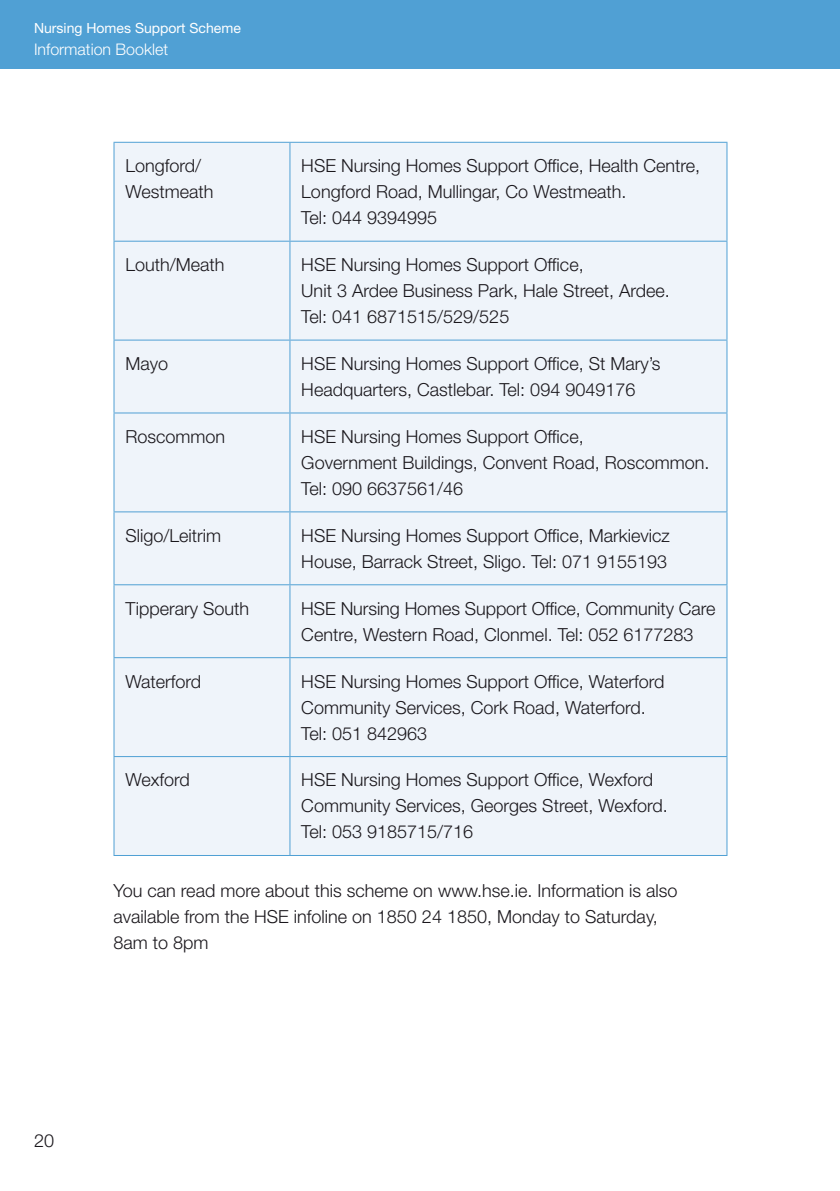
<style>
.page{position:relative;width:840px;height:1191px;background:#fff}
.page>*{position:absolute;margin:0;border:0;box-sizing:border-box;transform-origin:0 0}
.t1{font:300 18px/26px "Helvetica Neue LT Std";color:#1a171c}
.t2{font:300 16px "Helvetica Neue LT Std";color:#fff}
.t3{font:14px "Helvetica Neue LT Std";color:#fff}
</style>
<div class="page">
<div style="left:0;top:0;width:839px;height:68px;background:#50a0d4"></div>
<div style="left:114px;top:143px;width:612px;height:712px;background:#eff4fa"></div>
<hr style="left:113px;top:142px;width:177px;height:1px;background:#50a0d4">
<hr style="left:113px;top:143px;width:1px;height:98px;background:#50a0d4">
<hr style="left:290px;top:142px;width:437px;height:1px;background:#50a0d4">
<hr style="left:289px;top:143px;width:1px;height:98px;background:#50a0d4">
<hr style="left:726px;top:143px;width:1px;height:98px;background:#50a0d4">
<hr style="left:113px;top:241px;width:177px;height:1px;background:#50a0d4">
<hr style="left:113px;top:242px;width:1px;height:97px;background:#50a0d4">
<hr style="left:290px;top:241px;width:437px;height:1px;background:#50a0d4">
<hr style="left:289px;top:242px;width:1px;height:97px;background:#50a0d4">
<hr style="left:726px;top:242px;width:1px;height:97px;background:#50a0d4">
<hr style="left:113px;top:339px;width:177px;height:1px;background:#50a0d4">
<hr style="left:113px;top:340px;width:1px;height:72px;background:#50a0d4">
<hr style="left:290px;top:339px;width:437px;height:1px;background:#50a0d4">
<hr style="left:289px;top:340px;width:1px;height:72px;background:#50a0d4">
<hr style="left:726px;top:340px;width:1px;height:72px;background:#50a0d4">
<hr style="left:113px;top:412px;width:177px;height:1px;background:#50a0d4">
<hr style="left:113px;top:413px;width:1px;height:98px;background:#50a0d4">
<hr style="left:290px;top:412px;width:437px;height:1px;background:#50a0d4">
<hr style="left:289px;top:413px;width:1px;height:98px;background:#50a0d4">
<hr style="left:726px;top:413px;width:1px;height:98px;background:#50a0d4">
<hr style="left:113px;top:511px;width:177px;height:1px;background:#50a0d4">
<hr style="left:113px;top:512px;width:1px;height:72px;background:#50a0d4">
<hr style="left:290px;top:511px;width:437px;height:1px;background:#50a0d4">
<hr style="left:289px;top:512px;width:1px;height:72px;background:#50a0d4">
<hr style="left:726px;top:512px;width:1px;height:72px;background:#50a0d4">
<hr style="left:113px;top:584px;width:177px;height:1px;background:#50a0d4">
<hr style="left:113px;top:585px;width:1px;height:72px;background:#50a0d4">
<hr style="left:290px;top:584px;width:437px;height:1px;background:#50a0d4">
<hr style="left:289px;top:585px;width:1px;height:72px;background:#50a0d4">
<hr style="left:726px;top:585px;width:1px;height:72px;background:#50a0d4">
<hr style="left:113px;top:657px;width:177px;height:1px;background:#50a0d4">
<hr style="left:113px;top:658px;width:1px;height:98px;background:#50a0d4">
<hr style="left:290px;top:657px;width:437px;height:1px;background:#50a0d4">
<hr style="left:289px;top:658px;width:1px;height:98px;background:#50a0d4">
<hr style="left:726px;top:658px;width:1px;height:98px;background:#50a0d4">
<hr style="left:113px;top:756px;width:177px;height:1px;background:#50a0d4">
<hr style="left:113px;top:757px;width:1px;height:98px;background:#50a0d4">
<hr style="left:290px;top:756px;width:437px;height:1px;background:#50a0d4">
<hr style="left:289px;top:757px;width:1px;height:98px;background:#50a0d4">
<hr style="left:726px;top:757px;width:1px;height:98px;background:#50a0d4">
<hr style="left:113px;top:855px;width:177px;height:1px;background:#50a0d4">
<hr style="left:290px;top:855px;width:437px;height:1px;background:#50a0d4">
<p class="t3" style="left:34px;top:19px;width:208px">Nursing Homes Support Scheme</p>
<p class="t2" style="left:34px;top:39px;width:135px">Information Booklet</p>
<p class="t1" style="left:125px;top:152px;width:90px">Longford/<br>Westmeath</p>
<p class="t1" style="left:301px;top:152px;width:400px">HSE Nursing Homes Support Office, Health Centre,<br>Longford Road, Mullingar, Co Westmeath.<br>Tel: 044 9394995</p>
<p class="t1" style="left:125px;top:251px;width:100px">Louth/Meath</p>
<p class="t1" style="left:301px;top:251px;width:370px">HSE Nursing Homes Support Office,<br>Unit 3 Ardee Business Park, Hale Street, Ardee.<br>Tel: 041 6871515/529/525</p>
<p class="t1" style="left:125px;top:350px;width:44px">Mayo</p>
<p class="t1" style="left:301px;top:350px;width:360px">HSE Nursing Homes Support Office, St Mary’s<br>Headquarters, Castlebar. Tel: 094 9049176</p>
<p class="t1" style="left:125px;top:423px;width:101px">Roscommon</p>
<p class="t1" style="left:301px;top:423px;width:409px">HSE Nursing Homes Support Office,<br>Government Buildings, Convent Road, Roscommon.<br>Tel: 090 6637561/46</p>
<p class="t1" style="left:125px;top:522px;width:97px">Sligo/Leitrim</p>
<p class="t1" style="left:301px;top:522px;width:370px">HSE Nursing Homes Support Office, Markievicz<br>House, Barrack Street, Sligo. Tel: 071 9155193</p>
<p class="t1" style="left:125px;top:595px;width:125px">Tipperary South</p>
<p class="t1" style="left:301px;top:595px;width:415px">HSE Nursing Homes Support Office, Community Care<br>Centre, Western Road, Clonmel. Tel: 052 6177283</p>
<p class="t1" style="left:125px;top:667px;width:77px">Waterford</p>
<p class="t1" style="left:301px;top:667px;width:364px">HSE Nursing Homes Support Office, Waterford<br>Community Services, Cork Road, Waterford.<br>Tel: 051 842963</p>
<p class="t1" style="left:125px;top:766px;width:66px">Wexford</p>
<p class="t1" style="left:301px;top:766px;width:368px">HSE Nursing Homes Support Office, Wexford<br>Community Services, Georges Street, Wexford.<br>Tel: 053 9185715/716</p>
<p class="t1" style="left:113px;top:877px;width:565px">You can read more about this scheme on www.hse.ie. Information is also available from the HSE infoline on 1850 24 1850, Monday to Saturday,<br>8am to 8pm</p>
<p class="t1" style="left:34px;top:1127px;width:22px">20</p>
</div>
